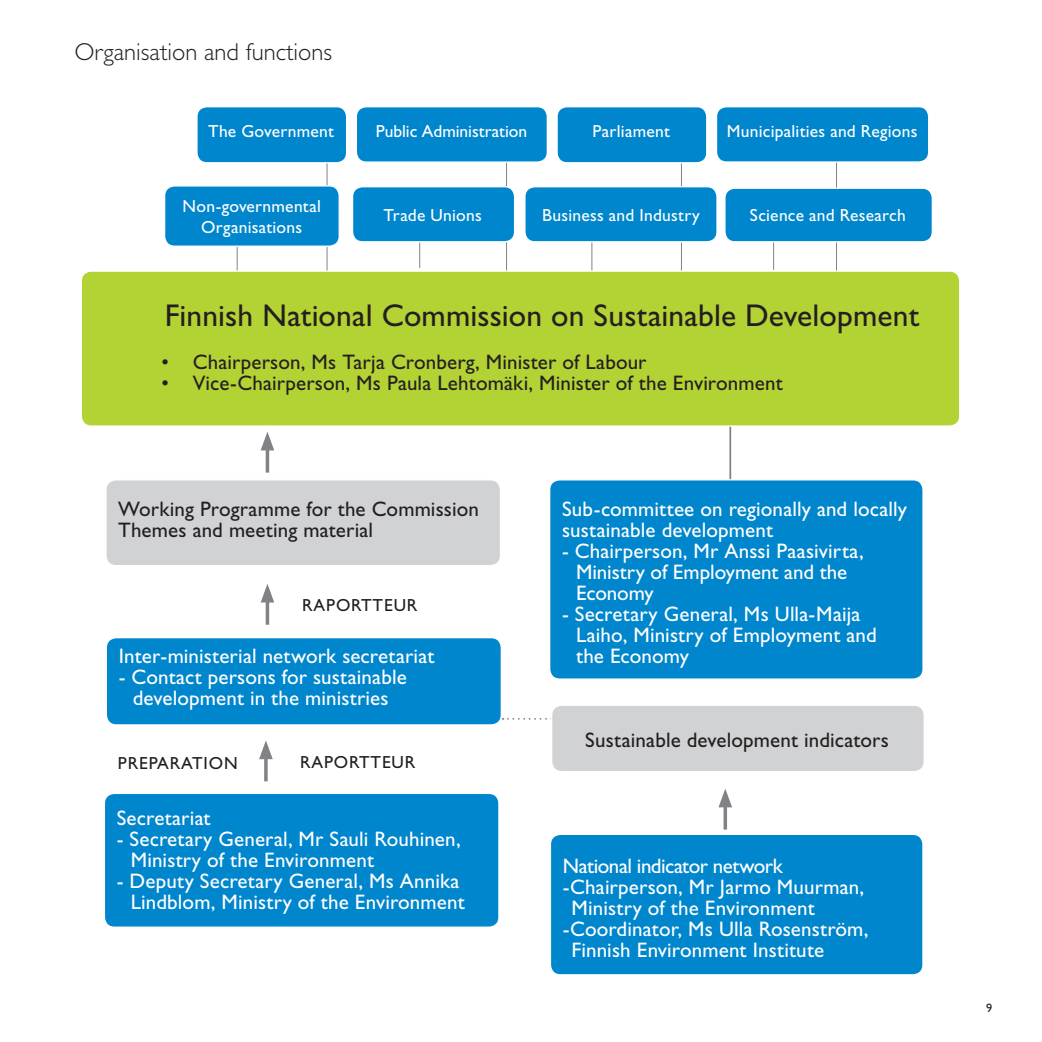
<style>
.page{position:relative;width:1042px;height:1042px;background:#fff}
.page>*{position:absolute;margin:0;border:0;box-sizing:border-box;transform-origin:0 0}
.t1{font:31.5px "Gill Sans Std";letter-spacing:.005em;color:#231f20}
.t2{font:300 24.5px "Gill Sans Std";color:#231f20}
.t3{font:21px/21px "Gill Sans Std";letter-spacing:.005em;color:#fff}
.t4{font:21px/21px "Gill Sans Std";letter-spacing:.005em;color:#231f20}
.t5{font:21px "Gill Sans Std";letter-spacing:-.025em;color:#fff}
.t6{font:17.5px/21px "Gill Sans Std";letter-spacing:.015em;color:#fff;text-align:center}
.t7{font:17.5px "Gill Sans Std";letter-spacing:.05em;color:#231f20}
</style>
<div class="page">
<hr style="left:729px;top:390px;width:2px;height:133px;background:#808285">
<div style="left:106px;top:637px;width:395px;height:88px;background:#0086cc;border-radius:10px"></div>
<div style="left:106px;top:637px;width:396px;height:88px;border:1px solid #fff;border-radius:10px"></div>
<div style="left:104px;top:793px;width:395px;height:134px;background:#0086cc;border-radius:10px"></div>
<div style="left:104px;top:793px;width:395px;height:135px;border:1px solid #fff;border-radius:10px"></div>
<div style="left:106px;top:480px;width:394px;height:85px;background:#d1d2d4;border-radius:10px"></div>
<div style="left:105px;top:479px;width:396px;height:87px;border:1px solid #fff;border-radius:10px"></div>
<svg style="left:502px;top:718px;width:49px;height:2px"></svg>
<div style="left:550px;top:480px;width:373px;height:199px;background:#0086cc;border-radius:10px"></div>
<div style="left:549px;top:479px;width:374px;height:201px;border:1px solid #fff;border-radius:10px"></div>
<div style="left:552px;top:705px;width:372px;height:66px;background:#d1d2d4;border-radius:10px"></div>
<div style="left:551px;top:704px;width:374px;height:68px;border:1px solid #fff;border-radius:10px"></div>
<div style="left:550px;top:834px;width:373px;height:141px;background:#0086cc;border-radius:10px"></div>
<div style="left:550px;top:833px;width:373px;height:142px;border:1px solid #fff;border-radius:10px"></div>
<hr style="left:266px;top:444px;width:3px;height:28px;background:#808285">
<svg style="left:261px;top:432px;width:13px;height:18px"></svg>
<hr style="left:266px;top:596px;width:3px;height:29px;background:#808285">
<svg style="left:261px;top:584px;width:13px;height:18px"></svg>
<svg style="left:264px;top:759px;width:4px;height:22px"></svg>
<svg style="left:259px;top:740px;width:14px;height:19px"></svg>
<svg style="left:723px;top:807px;width:4px;height:22px"></svg>
<svg style="left:718px;top:789px;width:14px;height:18px"></svg>
<hr style="left:237px;top:231px;width:1px;height:44px;background:#808285">
<hr style="left:419px;top:223px;width:1px;height:45px;background:#808285">
<hr style="left:591px;top:226px;width:1px;height:45px;background:#808285">
<hr style="left:773px;top:225px;width:1px;height:45px;background:#808285">
<hr style="left:836px;top:154px;width:1px;height:130px;background:#808285">
<hr style="left:681px;top:155px;width:1px;height:129px;background:#808285">
<hr style="left:506px;top:158px;width:1px;height:119px;background:#808285">
<hr style="left:327px;top:154px;width:1px;height:124px;background:#808285">
<div style="left:197px;top:107px;width:150px;height:56px;background:#0086cc;border-radius:10px"></div>
<div style="left:196px;top:106px;width:151px;height:57px;border:1px solid #fff;border-radius:10px"></div>
<div style="left:356px;top:107px;width:191px;height:55px;background:#0086cc;border-radius:10px"></div>
<div style="left:356px;top:106px;width:192px;height:57px;border:1px solid #fff;border-radius:10px"></div>
<div style="left:557px;top:107px;width:150px;height:56px;background:#0086cc;border-radius:10px"></div>
<div style="left:556px;top:106px;width:151px;height:57px;border:1px solid #fff;border-radius:10px"></div>
<div style="left:716px;top:107px;width:212px;height:55px;background:#0086cc;border-radius:10px"></div>
<div style="left:716px;top:106px;width:213px;height:57px;border:1px solid #fff;border-radius:10px"></div>
<div style="left:352px;top:187px;width:162px;height:55px;background:#0086cc;border-radius:10px"></div>
<div style="left:352px;top:186px;width:163px;height:56px;border:1px solid #fff;border-radius:10px"></div>
<div style="left:525px;top:187px;width:192px;height:55px;background:#0086cc;border-radius:10px"></div>
<div style="left:524px;top:186px;width:194px;height:56px;border:1px solid #fff;border-radius:10px"></div>
<div style="left:725px;top:188px;width:207px;height:54px;background:#0086cc;border-radius:10px"></div>
<div style="left:724px;top:187px;width:209px;height:55px;border:1px solid #fff;border-radius:10px"></div>
<div style="left:165px;top:186px;width:174px;height:60px;background:#0086cc;border-radius:10px"></div>
<div style="left:164px;top:185px;width:176px;height:62px;border:1px solid #fff;border-radius:10px"></div>
<div style="left:81px;top:271px;width:878px;height:155px;background:#b3d234;border-radius:10px"></div>
<div style="left:81px;top:270px;width:879px;height:157px;border:1px solid #fff;border-radius:10px"></div>
<p class="t2" style="left:74px;top:38px;width:259px">Organisation and functions</p>
<p class="t6" style="left:208px;top:121px;width:127px">The Government</p>
<p class="t6" style="left:376px;top:121px;width:153px">Public Administration</p>
<p class="t6" style="left:592px;top:121px;width:79px">Parliament</p>
<p class="t6" style="left:727px;top:121px;width:192px">Municipalities and Regions</p>
<p class="t6" style="left:183px;top:195px;width:140px">Non-governmental<br>Organisations</p>
<p class="t6" style="left:383px;top:205px;width:100px">Trade Unions</p>
<p class="t6" style="left:542px;top:205px;width:159px">Business and Industry</p>
<p class="t6" style="left:750px;top:205px;width:157px">Science and Research</p>
<h1 class="t1" style="left:165px;top:298px;width:756px">Finnish National Commission on Sustainable Development</h1>
<p class="t4" style="left:193px;top:351px;width:591px">Chairperson, Ms Tarja Cronberg, Minister of Labour<br>Vice-Chairperson, Ms Paula Lehtomäki, Minister of the Environment</p>
<p class="t4" style="left:161px;top:351px;width:9px">• •</p>
<p class="t4" style="left:118px;top:498px;width:362px">Working Programme for the Commission<br>Themes and meeting material</p>
<p class="t7" style="left:302px;top:595px;width:117px">RAPORTTEUR</p>
<p class="t3" style="left:119px;top:645px;width:317px">Inter-ministerial network secretariat</p>
<p class="t3" style="left:119px;top:666px;width:290px;text-align:center">- Contact persons for sustainable development in the ministries</p>
<p class="t7" style="left:118px;top:752px;width:121px">PREPARATION</p>
<p class="t7" style="left:300px;top:752px;width:117px">RAPORTTEUR</p>
<p class="t3" style="left:117px;top:808px;width:95px">Secretariat</p>
<p class="t3" style="left:131px;top:829px;width:331px;text-indent:-14px">- Secretary General, Mr Sauli Rouhinen,<br>Ministry of the Environment</p>
<p class="t3" style="left:117px;top:871px;width:349px;text-align:right">- Deputy Secretary General, Ms Annika<br>Lindblom, Ministry of the Environment</p>
<p class="t3" style="left:562px;top:498px;width:346px">Sub-committee on regionally and locally sustainable development</p>
<p class="t3" style="left:576px;top:540px;width:289px;text-indent:-14px">- Chairperson, Mr Anssi Paasivirta,<br>Ministry of Employment and the<br>Economy</p>
<p class="t3" style="left:576px;top:603px;width:302px;text-indent:-14px">- Secretary General, Ms Ulla-Maija<br>Laiho, Ministry of Employment and the Economy</p>
<p class="t4" style="left:585px;top:729px;width:305px">Sustainable development indicators</p>
<p class="t5" style="left:563px;top:853px;width:221px">National indicator network</p>
<p class="t3" style="left:563px;top:876px;width:303px">-Chairperson, Mr Jarmo Muurman,</p>
<p class="t3" style="left:571px;top:897px;width:245px">Ministry of the Environment</p>
<p class="t3" style="left:563px;top:918px;width:307px">-Coordinator, Ms Ulla Rosenström,</p>
<p class="t3" style="left:571px;top:939px;width:254px">Finnish Environment Institute</p>
</div>
